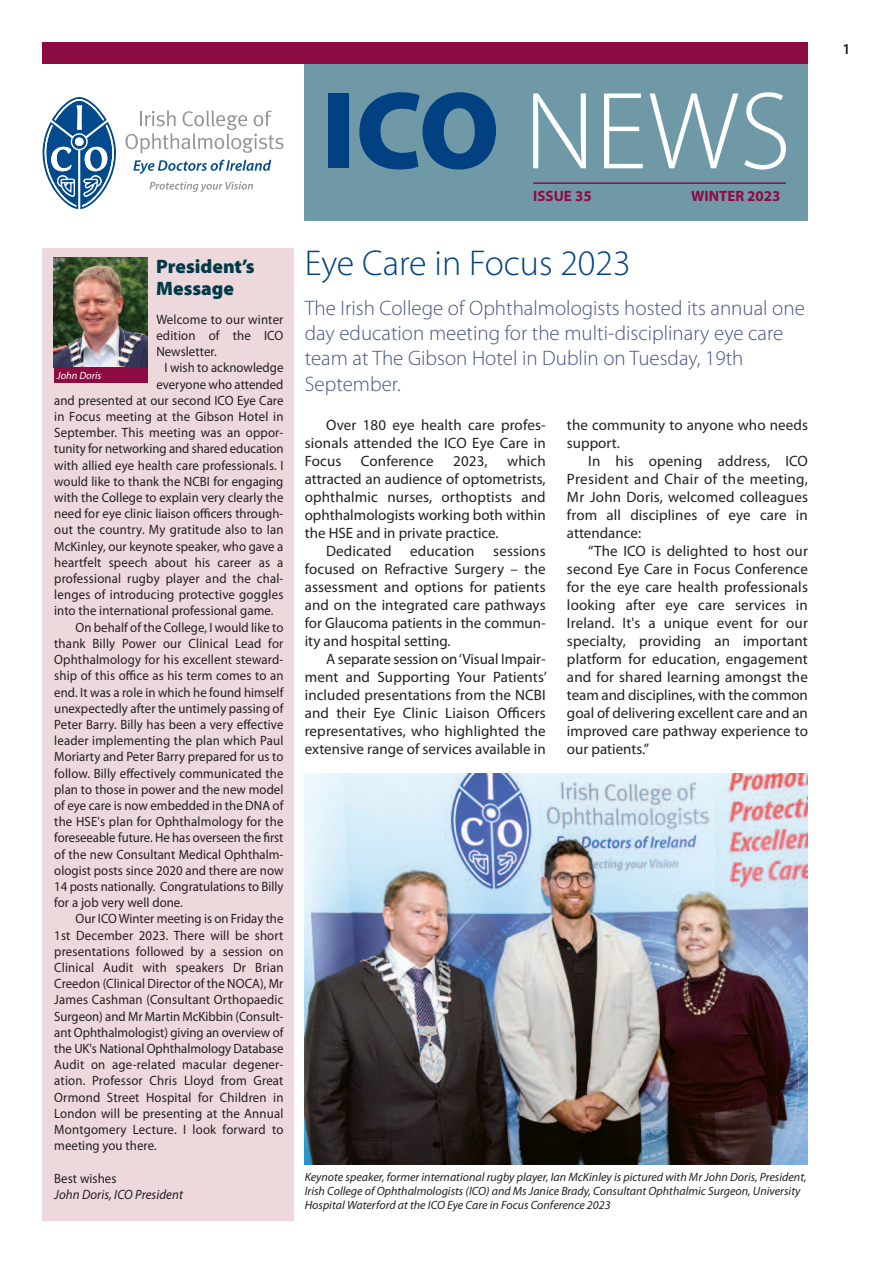
<style>
.page{position:relative;width:893px;height:1263px;background:#fff}
.page>*{position:absolute;margin:0;border:0;box-sizing:border-box;transform-origin:0 0}
.t1{font:300 111px "Myriad Pro";color:#fff}
.t2{font:300 36px "Myriad Pro";color:#014181}
.t3{font:300 21px/25.2px "Myriad Pro";color:#465285}
.t4{font:900 19.5px/22.4px "Myriad Pro";color:#003a49}
.t5{font:15px/18px "Myriad Pro";color:#231f20;text-align:justify}
.t6{font:700 15px "Myriad Pro";color:#8c0b42}
.t7{font:600 15px "Myriad Pro";color:#231f20}
.t8{font:13.5px/16.2px "Myriad Pro";letter-spacing:.005em;color:#231f20;text-align:justify;scale:.95 1}
.t9{font:italic 13.5px "Myriad Pro";letter-spacing:.005em;color:#231f20;scale:.95 1}
.t10{font:italic 12px/14.4px "Myriad Pro";color:#231f20}
.t11{font:italic 10.5px "Myriad Pro";color:#fff}
.s1{font-weight:900;color:#014181}
</style>
<div class="page">
<div style="left:43px;top:248px;width:251px;height:972px;background:#edd8db"></div>
<img style="left:54px;top:257px;width:93px;height:111px">
<div style="left:54px;top:368px;width:93px;height:15px;background:#8c0b42"></div>
<div style="left:305px;top:43px;width:503px;height:178px;background:#7099a8"></div>
<div style="left:43px;top:43px;width:765px;height:21px;background:#8c0b42"></div>
<svg style="left:43px;top:97px;width:73px;height:112px"></svg>
<svg style="left:125px;top:110px;width:158px;height:43px"></svg>
<svg style="left:150px;top:182px;width:103px;height:10px"></svg>
<svg style="left:133px;top:160px;width:138px;height:14px"></svg>
<hr style="left:533px;top:182px;width:253px;height:2px;background:#8c0b42">
<img style="left:305px;top:774px;width:503px;height:391px">
<h3 class="t4" style="left:156px;top:256px;width:100px">President’s<br>Message</h3>
<p class="t8" style="left:156px;top:312px;width:135px">Welcome to our winter edition of the ICO Newsletter.</p>
<p class="t8" style="left:165px;top:361px;width:127px">I wish to acknowledge</p>
<p class="t8" style="left:156px;top:377px;width:135px">everyone who attended</p>
<p class="t8" style="left:54px;top:393px;width:243px">and presented at our second ICO Eye Care</p>
<p class="t8" style="left:54px;top:409px;width:243px">in Focus meeting at the Gibson Hotel in</p>
<p class="t8" style="left:54px;top:426px;width:243px">September. This meeting was an oppor-</p>
<p class="t8" style="left:54px;top:442px;width:243px">tunity for networking and shared education</p>
<p class="t8" style="left:54px;top:458px;width:243px">with allied eye health care professionals. I</p>
<p class="t8" style="left:54px;top:474px;width:243px">would like to thank the NCBI for engaging</p>
<p class="t8" style="left:54px;top:490px;width:243px">with the College to explain very clearly the</p>
<p class="t8" style="left:54px;top:507px;width:243px">need for eye clinic liaison officers through-</p>
<p class="t8" style="left:54px;top:523px;width:243px">out the country. My gratitude also to Ian</p>
<p class="t8" style="left:54px;top:539px;width:243px">McKinley, our keynote speaker, who gave a</p>
<p class="t8" style="left:54px;top:555px;width:243px">heartfelt speech about his career as a</p>
<p class="t8" style="left:54px;top:571px;width:243px">professional rugby player and the chal-</p>
<p class="t8" style="left:54px;top:588px;width:243px">lenges of introducing protective goggles</p>
<p class="t8" style="left:54px;top:604px;width:232px">into the international professional game.</p>
<p class="t8" style="left:75px;top:620px;width:220px">On behalf of the College, I would like to</p>
<p class="t8" style="left:54px;top:636px;width:243px">thank Billy Power our Clinical Lead for</p>
<p class="t8" style="left:54px;top:652px;width:243px">Ophthalmology for his excellent steward-</p>
<p class="t8" style="left:54px;top:669px;width:243px">ship of this office as his term comes to an</p>
<p class="t8" style="left:54px;top:685px;width:243px">end. It was a role in which he found himself</p>
<p class="t8" style="left:54px;top:701px;width:243px">unexpectedly after the untimely passing of</p>
<p class="t8" style="left:54px;top:717px;width:243px">Peter Barry. Billy has been a very effective</p>
<p class="t8" style="left:54px;top:733px;width:243px">leader implementing the plan which Paul</p>
<p class="t8" style="left:54px;top:750px;width:243px">Moriarty and Peter Barry prepared for us to</p>
<p class="t8" style="left:54px;top:766px;width:243px">follow. Billy effectively communicated the</p>
<p class="t8" style="left:54px;top:782px;width:243px">plan to those in power and the new model</p>
<p class="t8" style="left:54px;top:798px;width:243px">of eye care is now embedded in the DNA of</p>
<p class="t8" style="left:54px;top:814px;width:243px">the HSE's plan for Ophthalmology for the</p>
<p class="t8" style="left:54px;top:831px;width:243px">foreseeable future. He has overseen the first</p>
<p class="t8" style="left:54px;top:847px;width:243px">of the new Consultant Medical Ophthalm-</p>
<p class="t8" style="left:54px;top:863px;width:243px">ologist posts since 2020 and there are now</p>
<p class="t8" style="left:54px;top:879px;width:243px">14 posts nationally. Congratulations to Billy</p>
<p class="t8" style="left:54px;top:895px;width:137px">for a job very well done.</p>
<p class="t8" style="left:75px;top:912px;width:220px">Our ICO Winter meeting is on Friday the</p>
<p class="t8" style="left:54px;top:928px;width:243px">1st December 2023. There will be short</p>
<p class="t8" style="left:54px;top:944px;width:243px">presentations followed by a session on</p>
<p class="t8" style="left:54px;top:960px;width:243px">Clinical Audit with speakers Dr Brian</p>
<p class="t8" style="left:54px;top:976px;width:243px">Creedon (Clinical Director of the NOCA), Mr</p>
<p class="t8" style="left:54px;top:993px;width:243px">James Cashman (Consultant Orthopaedic</p>
<p class="t8" style="left:54px;top:1009px;width:243px">Surgeon) and Mr Martin McKibbin (Consult-</p>
<p class="t8" style="left:54px;top:1025px;width:243px">ant Ophthalmologist) giving an overview of</p>
<p class="t8" style="left:54px;top:1041px;width:243px">the UK's National Ophthalmology Database</p>
<p class="t8" style="left:54px;top:1057px;width:243px">Audit on age-related macular degener-</p>
<p class="t8" style="left:54px;top:1074px;width:243px">ation. Professor Chris Lloyd from Great</p>
<p class="t8" style="left:54px;top:1090px;width:243px">Ormond Street Hospital for Children in</p>
<p class="t8" style="left:54px;top:1106px;width:243px">London will be presenting at the Annual</p>
<p class="t8" style="left:54px;top:1122px;width:243px">Montgomery Lecture. I look forward to</p>
<p class="t8" style="left:54px;top:1138px;width:109px">meeting you there.</p>
<p class="t8" style="left:54px;top:1171px;width:67px">Best wishes</p>
<p class="t9" style="left:54px;top:1189px;width:137px">John Doris, ICO President</p>
<p class="t11" style="left:57px;top:371px;width:46px">John Doris</p>
<h1 class="t1" style="left:322px;top:89px;width:471px"><span class="s1">ICO</span> NEWS</h1>
<p class="t6" style="left:533px;top:190px;width:60px">ISSUE 35</p>
<p class="t6" style="left:691px;top:190px;width:91px">WINTER 2023</p>
<h2 class="t2" style="left:305px;top:249px;width:327px">Eye Care in Focus 2023</h2>
<h3 class="t3" style="left:305px;top:297px;width:502px">The Irish College of Ophthalmologists hosted its annual one day education meeting for the multi-disciplinary eye care team at The Gibson Hotel in Dublin on Tuesday, 19th September.</h3>
<p class="t5" style="left:305px;top:417px;width:242px;text-indent:21px">Over 180 eye health care profes&shy;sionals attended the ICO Eye Care in Focus</p>
<p class="t5" style="left:567px;top:417px;width:242px">the community to anyone who needs support.</p>
<p class="t5" style="left:567px;top:453px;width:242px;text-indent:21px">In his opening address, ICO President and Chair of the meeting, Mr John Doris, welcomed colleagues from all disciplines of eye care in attendance:</p>
<p class="t5" style="left:567px;top:543px;width:242px;text-indent:21px">“The ICO is delighted to host our second Eye Care in Focus Conference for the eye care health professionals looking after eye care services in Ireland. It's a unique event for our specialty, providing an important platform for education, engagement and for shared learning amongst the team and disciplines, with the common goal of delivering excellent care and an improved care pathway experience to our patients.”</p>
<p class="t5" style="left:361px;top:453px;width:74px">Conference</p>
<p class="t5" style="left:453px;top:453px;width:36px">2023,</p>
<p class="t5" style="left:305px;top:453px;width:242px;text-indent:202px">which attracted an audience of optometrists, ophthalmic nurses, orthoptists and ophthalmologists working both within the HSE and in private practice.</p>
<p class="t5" style="left:305px;top:543px;width:242px;text-indent:21px">Dedicated education sessions focused on Refractive Surgery – the assessment and options for patients and on the integrated care pathways for Glaucoma patients in the commun&shy;ity and hospital setting.</p>
<p class="t5" style="left:305px;top:651px;width:244px;text-indent:21px">A separate session on‘Visual Impair&shy;ment and Supporting Your Patients’ included presentations from the NCBI and their Eye Clinic Liaison Officers representatives, who highlighted the extensive range of services available in</p>
<p class="t10" style="left:305px;top:1170px;width:503px">Keynote speaker, former international rugby player, Ian McKinley is pictured with Mr John Doris, President,<br>Irish College of Ophthalmologists (ICO) and Ms Janice Brady, Consultant Ophthalmic Surgeon, University<br>Hospital Waterford at the ICO Eye Care in Focus Conference 2023</p>
<p class="t7" style="left:842px;top:43px;width:10px">1</p>
</div>
